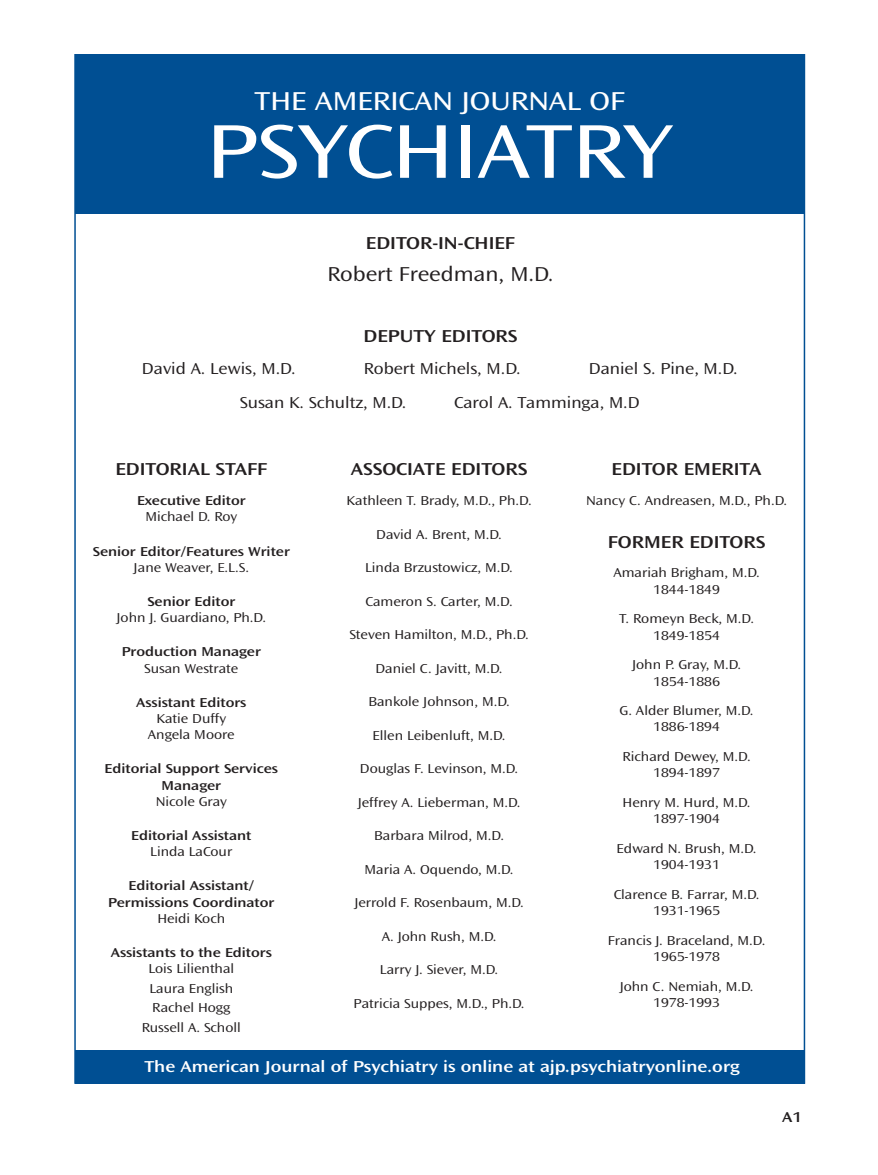
<style>
.page{position:relative;width:878px;height:1175px;background:#fff}
.page>*{position:absolute;margin:0;border:0;box-sizing:border-box;transform-origin:0 0}
.t1{font:79.5px "Ocean Sans MM 403 800";letter-spacing:.105em;color:#fff}
.t2{font:27px "Ocean Sans MM 403 800";letter-spacing:.125em;color:#fff}
.t3{font:21px "Ocean Sans MM 360 720";letter-spacing:.085em;color:#231f20}
.t4{font:18px "Ocean Sans MM 512 800";letter-spacing:.115em;color:#231f20}
.t5{font:18px "Ocean Sans MM 512 800";letter-spacing:.145em;color:#231f20}
.t6{font:18px "Ocean Sans MM 512 800";letter-spacing:.135em;color:#231f20}
.t7{font:16.5px "Ocean Sans MM 360 720";letter-spacing:.075em;color:#231f20}
.t8{font:16.5px "Ocean Sans MM 512 800";letter-spacing:.12em;color:#fff}
.t9{font:15px "Ocean Sans MM 512 800";color:#231f20}
.t10{font:13.5px/16.2px "Ocean Sans MM 360 720";letter-spacing:.085em;color:#231f20;text-align:center}
.t11{font:13.5px/16.2px "Ocean Sans MM 512 800";letter-spacing:.115em;color:#231f20;text-align:center}
.t12{font:13.5px "Ocean Sans MM 512 800";letter-spacing:.095em;color:#231f20}
.t13{font:13.5px "Ocean Sans MM 360 720";letter-spacing:.065em;color:#231f20}
</style>
<div class="page">
<div style="left:75px;top:54px;width:729px;height:160px;background:#004f93"></div>
<div style="left:75px;top:1050px;width:729px;height:33px;background:#004f93"></div>
<h2 class="t2" style="left:254px;top:86px;width:369px">THE AMERICAN JOURNAL OF</h2>
<h1 class="t1" style="left:207px;top:108px;width:457px">PSYCHIATRY</h1>
<h3 class="t4" style="left:366px;top:233px;width:149px">EDITOR-IN-CHIEF</h3>
<h3 class="t3" style="left:327px;top:262px;width:227px">Robert Freedman, M.D.</h3>
<h3 class="t6" style="left:363px;top:326px;width:153px">DEPUTY EDITORS</h3>
<p class="t7" style="left:142px;top:360px;width:155px">David A. Lewis, M.D.</p>
<p class="t7" style="left:364px;top:360px;width:158px">Robert Michels, M.D.</p>
<p class="t7" style="left:588px;top:360px;width:150px">Daniel S. Pine, M.D.</p>
<p class="t7" style="left:240px;top:393px;width:168px">Susan K. Schultz, M.D.</p>
<p class="t7" style="left:454px;top:393px;width:185px">Carol A. Tamminga, M.D</p>
<h3 class="t4" style="left:115px;top:459px;width:151px">EDITORIAL STAFF</h3>
<p class="t11" style="left:137px;top:493px;width:109px">Executive Editor</p>
<p class="t10" style="left:145px;top:509px;width:92px">Michael D. Roy</p>
<p class="t11" style="left:93px;top:543px;width:197px">Senior Editor/Features Writer</p>
<p class="t10" style="left:133px;top:559px;width:117px">Jane Weaver, E.L.S.</p>
<p class="t11" style="left:147px;top:593px;width:88px">Senior Editor</p>
<p class="t10" style="left:116px;top:610px;width:151px">John J. Guardiano, Ph.D.</p>
<p class="t11" style="left:122px;top:644px;width:139px">Production Manager</p>
<p class="t13" style="left:144px;top:660px;width:95px">Susan Westrate</p>
<p class="t12" style="left:136px;top:695px;width:110px">Assistant Editors</p>
<p class="t10" style="left:148px;top:710px;width:87px">Katie Duffy<br>Angela Moore</p>
<p class="t11" style="left:105px;top:761px;width:174px">Editorial Support Services<br>Manager</p>
<p class="t10" style="left:156px;top:793px;width:72px">Nicole Gray</p>
<p class="t12" style="left:131px;top:828px;width:121px">Editorial Assistant</p>
<p class="t10" style="left:150px;top:844px;width:83px">Linda LaCour</p>
<p class="t11" style="left:108px;top:878px;width:166px">Editorial Assistant/<br>Permissions Coordinator</p>
<p class="t10" style="left:157px;top:910px;width:68px">Heidi Koch</p>
<p class="t12" style="left:111px;top:945px;width:161px">Assistants to the Editors</p>
<p class="t10" style="left:142px;top:959px;width:100px;line-height:19.5px">Lois Lilienthal<br>Laura English<br>Rachel Hogg<br>Russell A. Scholl</p>
<h3 class="t4" style="left:351px;top:459px;width:176px">ASSOCIATE EDITORS</h3>
<p class="t10" style="left:346px;top:493px;width:186px">Kathleen T. Brady, M.D., Ph.D.</p>
<p class="t10" style="left:376px;top:526px;width:127px">David A. Brent, M.D.</p>
<p class="t13" style="left:365px;top:560px;width:149px">Linda Brzustowicz, M.D.</p>
<p class="t10" style="left:365px;top:593px;width:148px">Cameron S. Carter, M.D.</p>
<p class="t10" style="left:349px;top:626px;width:181px">Steven Hamilton, M.D., Ph.D.</p>
<p class="t10" style="left:375px;top:660px;width:128px">Daniel C. Javitt, M.D.</p>
<p class="t10" style="left:368px;top:693px;width:143px">Bankole Johnson, M.D.</p>
<p class="t10" style="left:372px;top:727px;width:134px">Ellen Leibenluft, M.D.</p>
<p class="t10" style="left:360px;top:760px;width:160px">Douglas F. Levinson, M.D.</p>
<p class="t10" style="left:358px;top:794px;width:164px">Jeffrey A. Lieberman, M.D.</p>
<p class="t10" style="left:374px;top:827px;width:131px">Barbara Milrod, M.D.</p>
<p class="t10" style="left:364px;top:861px;width:150px">Maria A. Oquendo, M.D.</p>
<p class="t10" style="left:354px;top:894px;width:171px">Jerrold F. Rosenbaum, M.D.</p>
<p class="t10" style="left:382px;top:928px;width:116px">A. John Rush, M.D.</p>
<p class="t13" style="left:380px;top:962px;width:119px">Larry J. Siever, M.D.</p>
<p class="t10" style="left:353px;top:995px;width:172px">Patricia Suppes, M.D., Ph.D.</p>
<h3 class="t4" style="left:611px;top:459px;width:148px">EDITOR EMERITA</h3>
<p class="t10" style="left:586px;top:493px;width:202px">Nancy C. Andreasen, M.D., Ph.D.</p>
<h3 class="t5" style="left:608px;top:532px;width:157px">FORMER EDITORS</h3>
<p class="t10" style="left:613px;top:565px;width:148px">Amariah Brigham, M.D.<br>1844-1849</p>
<p class="t10" style="left:619px;top:611px;width:136px">T. Romeyn Beck, M.D.<br>1849-1854</p>
<p class="t10" style="left:632px;top:657px;width:110px">John P. Gray, M.D.<br>1854-1886</p>
<p class="t10" style="left:619px;top:703px;width:135px">G. Alder Blumer, M.D.<br>1886-1894</p>
<p class="t10" style="left:622px;top:748px;width:129px">Richard Dewey, M.D.<br>1894-1897</p>
<p class="t10" style="left:622px;top:794px;width:129px">Henry M. Hurd, M.D.<br>1897-1904</p>
<p class="t10" style="left:616px;top:840px;width:141px">Edward N. Brush, M.D.<br>1904-1931</p>
<p class="t10" style="left:613px;top:886px;width:147px">Clarence B. Farrar, M.D.<br>1931-1965</p>
<p class="t10" style="left:608px;top:932px;width:159px">Francis J. Braceland, M.D.<br>1965-1978</p>
<p class="t10" style="left:619px;top:978px;width:135px">John C. Nemiah, M.D.<br>1978-1993</p>
<p class="t8" style="left:144px;top:1057px;width:594px">The American Journal of Psychiatry is online at ajp.psychiatryonline.org</p>
<p class="t9" style="left:782px;top:1108px;width:19px">A1</p>
</div>
